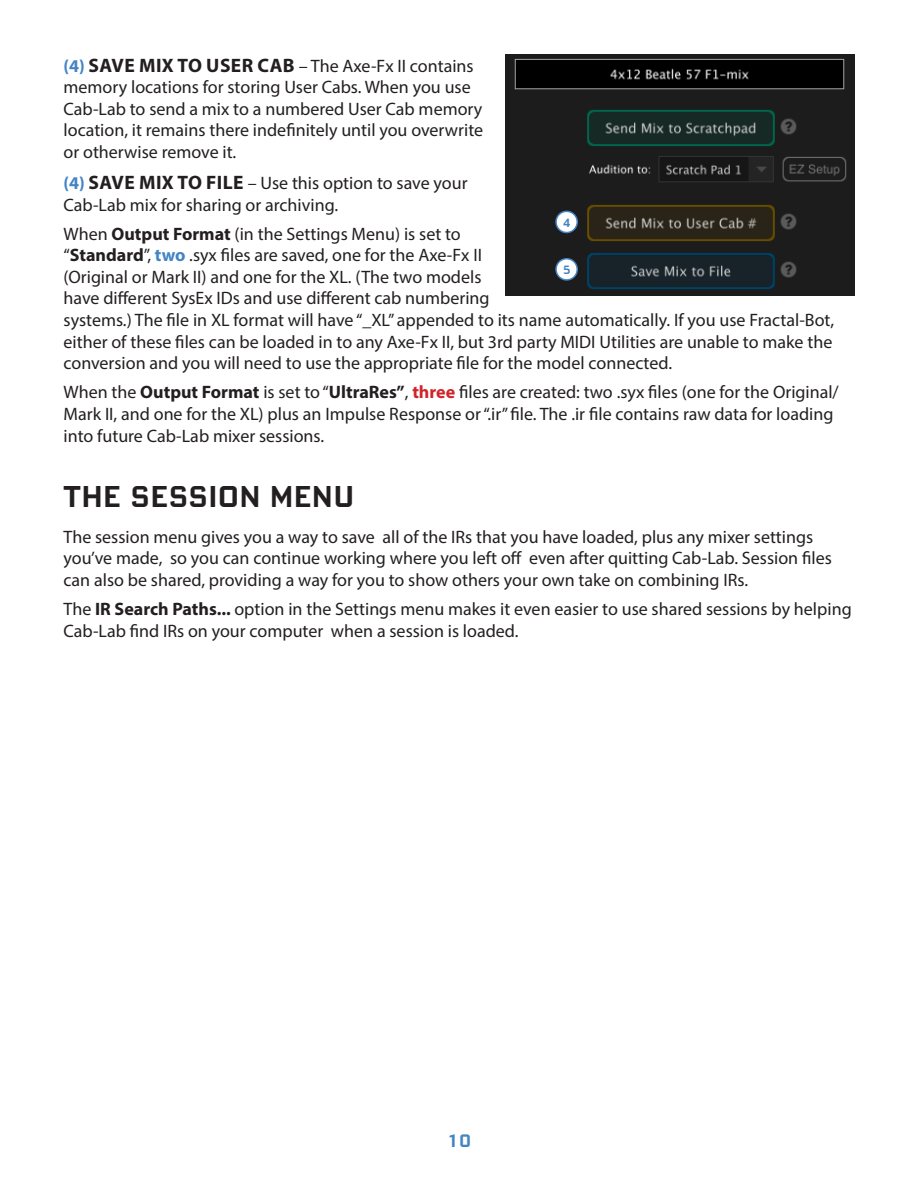
<style>
.page{position:relative;width:918px;height:1188px;background:#fff}
.page>*{position:absolute;margin:0;border:0;box-sizing:border-box;transform-origin:0 0}
.t1{font:700 condensed 30px "Bank Gothic Pro";letter-spacing:.01em;color:#231f20}
.t2{font:18px/21.6px "Myriad Pro";color:#231f20}
.t3{font:700 condensed 18px "Bank Gothic Pro";color:#4384c3}
.t4{font:700 condensed 12px "Bank Gothic Pro";color:#4384c3}
.s1{font-weight:700;color:#4384c3}
.s2{font-weight:700;font-size:19.5px}
.s3{font-weight:700}
.s4{font-weight:700;color:#d1232a}
</style>
<div class="page">
<img style="left:505px;top:54px;width:350px;height:241px">
<div style="left:556px;top:211px;width:21px;height:22px;background:#fff;border-radius:50%"></div>
<div style="left:555px;top:211px;width:23px;height:22px;border:2px solid #4384c3;border-radius:50%"></div>
<div style="left:556px;top:259px;width:21px;height:21px;background:#fff;border-radius:50%"></div>
<div style="left:555px;top:258px;width:23px;height:23px;border:2px solid #4384c3;border-radius:50%"></div>
<p class="t2" style="left:64px;top:55px;width:421px"><span class="s1">(4)</span> <span class="s2">SAVE MIX TO USER CAB</span> – The Axe-Fx II contains memory locations for storing User Cabs. When you use Cab-Lab to send a mix to a numbered User Cab memory location, it remains there indefinitely until you overwrite or otherwise remove it.</p>
<p class="t2" style="left:64px;top:172px;width:406px"><span class="s1">(4)</span> <span class="s2">SAVE MIX TO FILE</span> – Use this option to save your<br>Cab-Lab mix for sharing or archiving.</p>
<p class="t2" style="left:64px;top:223px;width:772px">When <span class="s3">Output Format</span> (in the Settings Menu) is set to<br>“<span class="s3">Standard</span>”, <span class="s1">two</span> .syx files are saved, one for the Axe-Fx II<br>(Original or Mark II) and one for the XL. (The two models<br>have different SysEx IDs and use different cab numbering<br>systems.) The file in XL format will have “_XL” appended to its name automatically. If you use Fractal-Bot, either of these files can be loaded in to any Axe-Fx II, but 3rd party MIDI Utilities are unable to make the conversion and you will need to use the appropriate file for the model connected.</p>
<p class="t2" style="left:64px;top:381px;width:777px">When the <span class="s3">Output Format</span> is set to “<span class="s3">UltraRes”</span>, <span class="s4">three</span> files are created: two .syx files (one for the Original/<br>Mark II, and one for the XL) plus an Impulse Response or “.ir” file. The .ir file contains raw data for loading into future Cab-Lab mixer sessions.</p>
<h2 class="t4" style="left:563px;top:215px;width:10px">4</h2>
<h2 class="t4" style="left:563px;top:263px;width:10px">5</h2>
<h1 class="t1" style="left:63px;top:478px;width:293px">THE SESSION MENU</h1>
<p class="t2" style="left:64px;top:526px;width:770px">The session menu gives you a way to save all of the IRs that you have loaded, plus any mixer settings you’ve made, so you can continue working where you left off even after quitting Cab-Lab. Session files can also be shared, providing a way for you to show others your own take on combining IRs.</p>
<p class="t2" style="left:64px;top:598px;width:790px">The <span class="s3">IR Search Paths...</span> option in the Settings menu makes it even easier to use shared sessions by helping<br>Cab-Lab find IRs on your computer when a session is loaded.</p>
<p class="t3" style="left:447px;top:1130px;width:26px">10</p>
</div>
